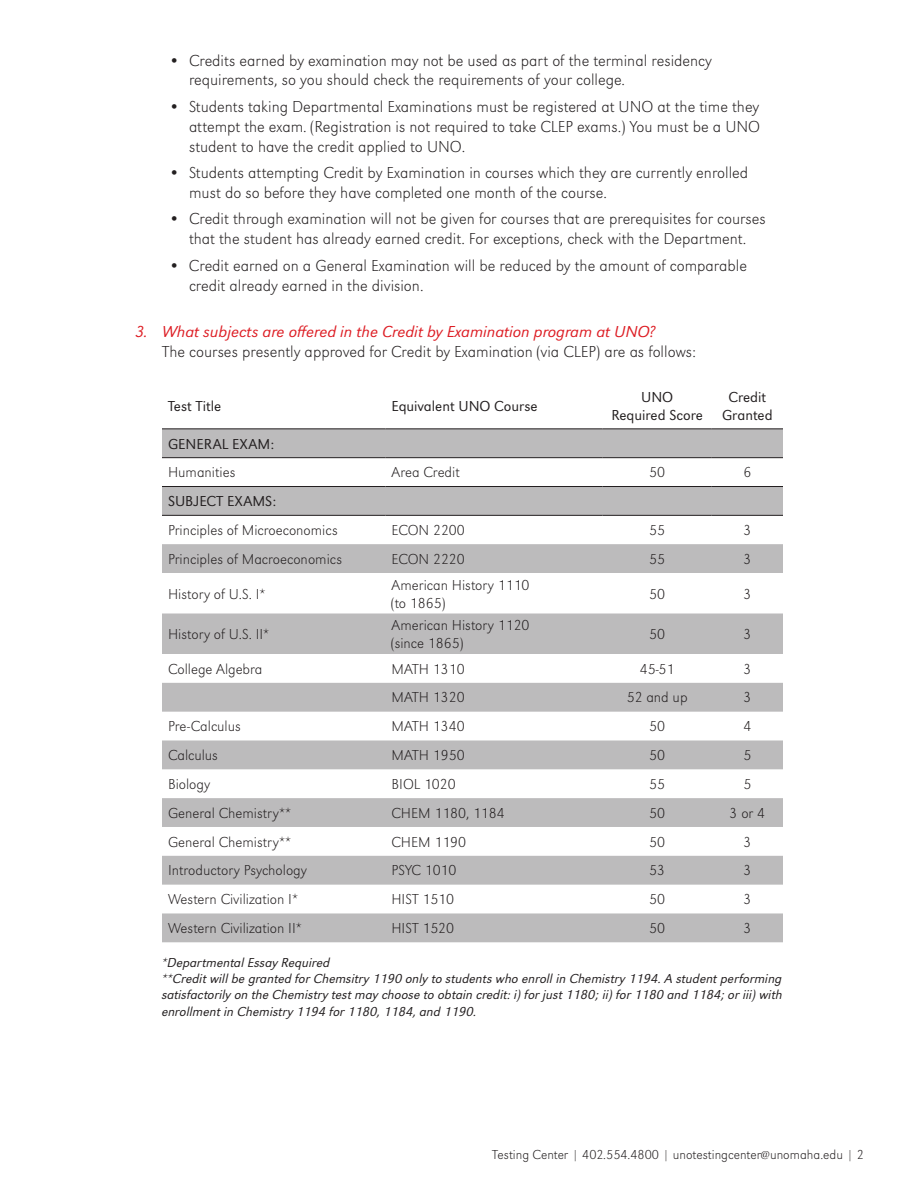
<style>
.page{position:relative;width:918px;height:1188px;background:#fff}
.page>*{position:absolute;margin:0;border:0;box-sizing:border-box;transform-origin:0 0}
.Bullets{font:300 expanded 16.5px/19.8px "URW Grotesk";color:#231f20}
.t1{font:300 expanded 15px/18px "URW Grotesk";color:#231f20}
.t2{font:300 15px/18px "URW Grotesk";color:#231f20;text-align:center}
.t3{font:italic 300 13.5px/16.2px "URW Grotesk";color:#231f20}
.t4{font:300 expanded 13.5px "URW Grotesk";color:#231f20}
.s1{font-style:italic;font-stretch:normal;color:#dd1d24}
</style>
<div class="page">
<svg style="left:162px;top:429px;width:621px;height:513px;fill:#bcbbbc"></svg>
<hr style="left:162px;top:428px;width:224px;height:1px;background:#231f20">
<hr style="left:386px;top:428px;width:217px;height:1px;background:#231f20">
<hr style="left:603px;top:428px;width:109px;height:1px;background:#231f20">
<hr style="left:712px;top:428px;width:71px;height:1px;background:#231f20">
<hr style="left:162px;top:457px;width:224px;height:1px;background:#231f20">
<hr style="left:386px;top:457px;width:217px;height:1px;background:#231f20">
<hr style="left:603px;top:457px;width:109px;height:1px;background:#231f20">
<hr style="left:712px;top:457px;width:71px;height:1px;background:#231f20">
<hr style="left:162px;top:515px;width:224px;height:1px;background:#231f20">
<hr style="left:386px;top:515px;width:217px;height:1px;background:#231f20">
<hr style="left:603px;top:515px;width:109px;height:1px;background:#231f20">
<hr style="left:712px;top:515px;width:71px;height:1px;background:#231f20">
<hr style="left:162px;top:486px;width:224px;height:1px;background:#231f20">
<hr style="left:386px;top:486px;width:217px;height:1px;background:#231f20">
<hr style="left:603px;top:486px;width:109px;height:1px;background:#231f20">
<hr style="left:712px;top:486px;width:71px;height:1px;background:#231f20">
<p class="Bullets" style="left:189px;top:50px;width:525px;text-indent:-20px">• Credits earned by examination may not be used as part of the terminal residency requirements, so you should check the requirements of your college.</p>
<p class="Bullets" style="left:189px;top:96px;width:573px;text-align:justify;text-indent:-20px">• Students taking Departmental Examinations must be registered at UNO at the time they attempt the exam. (Registration is not required to take CLEP exams.) You must be a UNO student to have the credit applied to UNO.</p>
<p class="Bullets" style="left:189px;top:163px;width:561px;text-indent:-20px">• Students attempting Credit by Examination in courses which they are currently enrolled must do so before they have completed one month of the course.</p>
<p class="Bullets" style="left:169px;top:209px;width:599px;text-align:center">• Credit through examination will not be given for courses that are prerequisites for courses that the student has already earned credit. For exceptions, check with the Department.</p>
<p class="Bullets" style="left:189px;top:255px;width:560px;text-indent:-20px">• Credit earned on a General Examination will be reduced by the amount of comparable credit already earned in the division.</p>
<p class="Bullets" style="left:162px;top:321px;width:536px;text-indent:-27px"><span class="s1">3. What subjects are offered in the Credit by Examination program at UNO?<br></span>The courses presently approved for Credit by Examination (via CLEP) are as follows:</p>
<p class="t2" style="left:168px;top:397px;width:55px">Test Title</p>
<p class="t2" style="left:392px;top:397px;width:148px">Equivalent UNO Course</p>
<p class="t2" style="left:611px;top:388px;width:93px">UNO<br>Required Score</p>
<p class="t2" style="left:722px;top:388px;width:52px">Credit<br>Granted</p>
<p class="t2" style="left:168px;top:435px;width:108px">GENERAL EXAM:</p>
<p class="t1" style="left:168px;top:463px;width:69px">Humanities</p>
<p class="t1" style="left:392px;top:463px;width:70px">Area Credit</p>
<p class="t1" style="left:649px;top:463px;width:17px">50</p>
<p class="t1" style="left:743px;top:463px;width:9px">6</p>
<p class="t2" style="left:168px;top:492px;width:110px">SUBJECT EXAMS:</p>
<p class="t1" style="left:168px;top:521px;width:171px">Principles of Microeconomics</p>
<p class="t1" style="left:392px;top:521px;width:75px">ECON 2200</p>
<p class="t1" style="left:649px;top:521px;width:17px">55</p>
<p class="t1" style="left:743px;top:521px;width:9px">3</p>
<p class="t1" style="left:168px;top:550px;width:176px">Principles of Macroeconomics</p>
<p class="t1" style="left:392px;top:550px;width:75px">ECON 2220</p>
<p class="t1" style="left:649px;top:550px;width:17px">55</p>
<p class="t1" style="left:743px;top:550px;width:9px">3</p>
<p class="t1" style="left:168px;top:584px;width:99px">History of U.S. I*</p>
<p class="t1" style="left:392px;top:575px;width:140px">American History 1110 (to 1865)</p>
<p class="t1" style="left:649px;top:584px;width:17px">50</p>
<p class="t1" style="left:743px;top:584px;width:9px">3</p>
<p class="t1" style="left:168px;top:625px;width:103px">History of U.S. II*</p>
<p class="t1" style="left:392px;top:616px;width:140px">American History 1120 (since 1865)</p>
<p class="t1" style="left:649px;top:625px;width:17px">50</p>
<p class="t1" style="left:743px;top:625px;width:9px">3</p>
<p class="t1" style="left:168px;top:660px;width:96px">College Algebra</p>
<p class="t1" style="left:392px;top:660px;width:75px">MATH 1310</p>
<p class="t1" style="left:640px;top:660px;width:36px">45-51</p>
<p class="t1" style="left:743px;top:660px;width:9px">3</p>
<p class="t1" style="left:392px;top:688px;width:75px">MATH 1320</p>
<p class="t1" style="left:627px;top:688px;width:62px">52 and up</p>
<p class="t1" style="left:743px;top:688px;width:9px">3</p>
<p class="t1" style="left:168px;top:717px;width:74px">Pre-Calculus</p>
<p class="t1" style="left:392px;top:717px;width:75px">MATH 1340</p>
<p class="t1" style="left:649px;top:717px;width:17px">50</p>
<p class="t1" style="left:743px;top:717px;width:9px">4</p>
<p class="t1" style="left:168px;top:746px;width:52px">Calculus</p>
<p class="t1" style="left:392px;top:746px;width:75px">MATH 1950</p>
<p class="t1" style="left:649px;top:746px;width:17px">50</p>
<p class="t1" style="left:743px;top:746px;width:9px">5</p>
<p class="t1" style="left:168px;top:775px;width:44px">Biology</p>
<p class="t1" style="left:392px;top:775px;width:66px">BIOL 1020</p>
<p class="t1" style="left:649px;top:775px;width:17px">55</p>
<p class="t1" style="left:743px;top:775px;width:9px">5</p>
<p class="t1" style="left:168px;top:804px;width:125px">General Chemistry**</p>
<p class="t1" style="left:392px;top:804px;width:115px">CHEM 1180, 1184</p>
<p class="t1" style="left:649px;top:804px;width:17px">50</p>
<p class="t1" style="left:730px;top:804px;width:37px">3 or 4</p>
<p class="t1" style="left:168px;top:833px;width:125px">General Chemistry**</p>
<p class="t1" style="left:392px;top:833px;width:76px">CHEM 1190</p>
<p class="t1" style="left:649px;top:833px;width:17px">50</p>
<p class="t1" style="left:743px;top:833px;width:9px">3</p>
<p class="t1" style="left:168px;top:861px;width:141px">Introductory Psychology</p>
<p class="t1" style="left:392px;top:861px;width:66px">PSYC 1010</p>
<p class="t1" style="left:649px;top:861px;width:17px">53</p>
<p class="t1" style="left:743px;top:861px;width:9px">3</p>
<p class="t1" style="left:168px;top:890px;width:132px">Western Civilization I*</p>
<p class="t1" style="left:392px;top:890px;width:64px">HIST 1510</p>
<p class="t1" style="left:649px;top:890px;width:17px">50</p>
<p class="t1" style="left:743px;top:890px;width:9px">3</p>
<p class="t1" style="left:168px;top:919px;width:135px">Western Civilization II*</p>
<p class="t1" style="left:392px;top:919px;width:64px">HIST 1520</p>
<p class="t1" style="left:649px;top:919px;width:17px">50</p>
<p class="t1" style="left:743px;top:919px;width:9px">3</p>
<p class="t3" style="left:162px;top:954px;width:622px">*Departmental Essay Required<br>**Credit will be granted for Chemsitry 1190 only to students who enroll in Chemistry 1194. A student performing satisfactorily on the Chemistry test may choose to obtain credit: i) for just 1180; ii) for 1180 and 1184; or iii) with enrollment in Chemistry 1194 for 1180, 1184, and 1190.</p>
<p class="t4" style="left:492px;top:1146px;width:373px">Testing Center | 402.554.4800 | unotestingcenter@unomaha.edu | 2</p>
</div>
